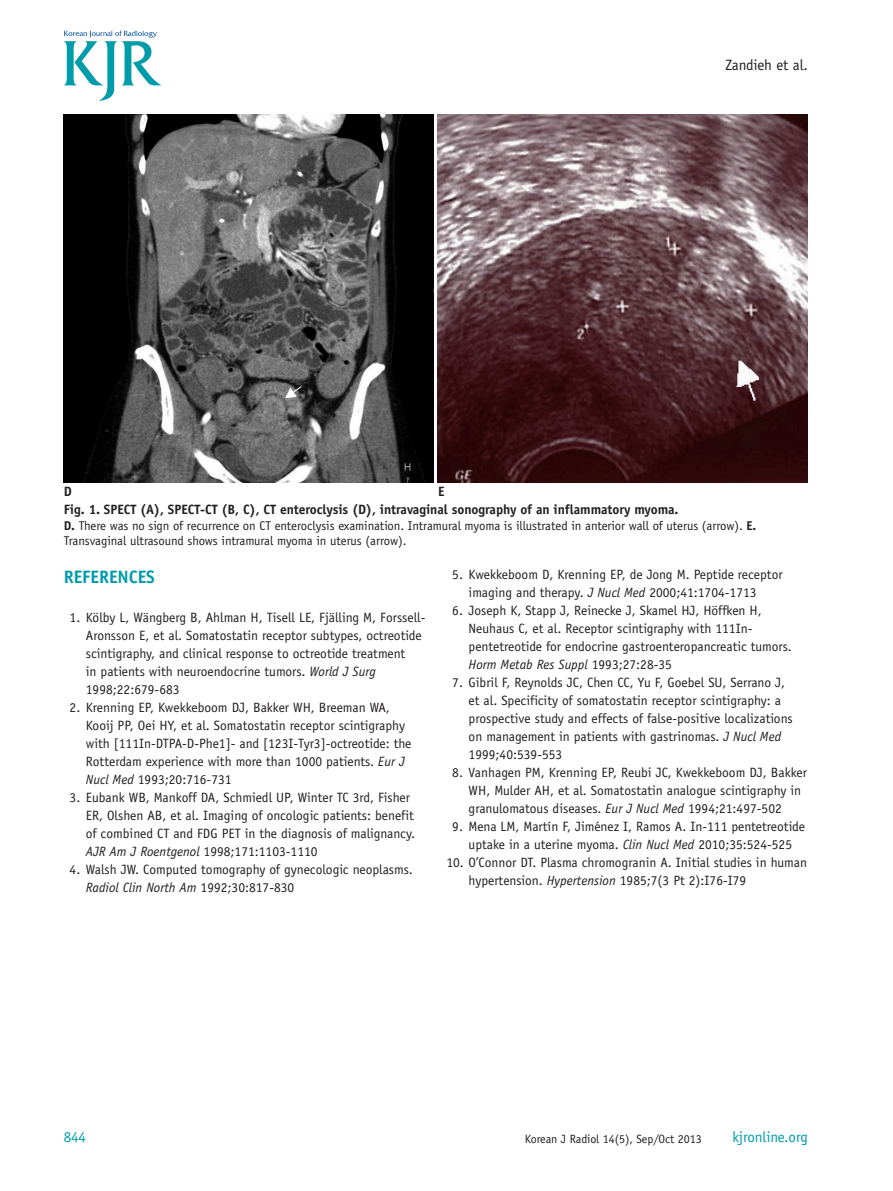
<style>
.page{position:relative;width:893px;height:1191px;background:#fff}
.page>*{position:absolute;margin:0;border:0;box-sizing:border-box;transform-origin:0 0}
.t1{font:700 18px "Officina Sans Std";letter-spacing:-.005em;color:#009caa}
.t2{font:15px "Officina Sans Std";letter-spacing:-.005em;color:#009caa}
.t3{font:15px "Officina Sans Std";letter-spacing:-.005em;color:#231f20}
.t4{font:13.5px/18px "Officina Sans Std";color:#231f20}
.t5{font:700 13.5px/18.3px "Officina Sans Std";letter-spacing:-.005em;color:#231f20}
.t6{font:12.75px/15.3px "Officina Sans Std";letter-spacing:-.005em;color:#231f20}
.t7{font:12px "Officina Sans Std";letter-spacing:-.005em;color:#231f20}
.s1{font-weight:700}
.s2{font-style:italic}
</style>
<div class="page">
<svg style="left:64px;top:31px;width:97px;height:70px"></svg>
<img style="left:64px;top:115px;width:370px;height:367px">
<img style="left:438px;top:115px;width:370px;height:367px">
<p class="t3" style="left:725px;top:56px;width:84px">Zandieh et al.</p>
<p class="t5" style="left:64px;top:482px;width:616px;text-indent:374px">E<br>Fig. 1. SPECT (A), SPECT-CT (B, C), CT enteroclysis (D), intravaginal sonography of an inflammatory myoma.</p>
<p class="t6" style="left:64px;top:517px;width:694px"><span class="s1">D.</span> There was no sign of recurrence on CT enteroclysis examination. Intramural myoma is illustrated in anterior wall of uterus (arrow). <span class="s1">E.<br></span>Transvaginal ultrasound shows intramural myoma in uterus (arrow).</p>
<p class="t5" style="left:64px;top:482px;width:10px">D</p>
<h1 class="t1" style="left:64px;top:566px;width:93px">REFERENCES</h1>
<p class="t4" style="left:86px;top:608px;width:341px;text-indent:-16px">1. Kölby L, Wängberg B, Ahlman H, Tisell LE, Fjälling M, Forssell-Aronsson E, et al. Somatostatin receptor subtypes, octreotide scintigraphy, and clinical response to octreotide treatment<br>in patients with neuroendocrine tumors. <span class="s2">World J Surg </span>1998;22:679-683</p>
<p class="t4" style="left:86px;top:698px;width:327px;text-indent:-16px">2. Krenning EP, Kwekkeboom DJ, Bakker WH, Breeman WA, Kooij PP, Oei HY, et al. Somatostatin receptor scintigraphy with [111In-DTPA-D-Phe1]- and [123I-Tyr3]-octreotide: the Rotterdam experience with more than 1000 patients. <span class="s2">Eur J Nucl Med</span> 1993;20:716-731</p>
<p class="t4" style="left:86px;top:788px;width:331px;text-indent:-16px">3. Eubank WB, Mankoff DA, Schmiedl UP, Winter TC 3rd, Fisher ER, Olshen AB, et al. Imaging of oncologic patients: benefit of combined CT and FDG PET in the diagnosis of malignancy.<br><span class="s2">AJR Am J Roentgenol</span> 1998;171:1103-1110</p>
<p class="t4" style="left:86px;top:860px;width:328px;text-indent:-16px">4. Walsh JW. Computed tomography of gynecologic neoplasms.<br><span class="s2">Radiol Clin North Am</span> 1992;30:817-830</p>
<p class="t4" style="left:469px;top:566px;width:316px;text-indent:-16px">5. Kwekkeboom D, Krenning EP, de Jong M. Peptide receptor imaging and therapy. <span class="s2">J Nucl Med</span> 2000;41:1704-1713</p>
<p class="t4" style="left:469px;top:602px;width:325px;text-indent:-16px">6. Joseph K, Stapp J, Reinecke J, Skamel HJ, Höffken H, Neuhaus C, et al. Receptor scintigraphy with 111In&shy;pentetreotide for endocrine gastroenteropancreatic tumors.<br><span class="s2">Horm Metab Res Suppl</span> 1993;27:28-35</p>
<p class="t4" style="left:469px;top:674px;width:326px;text-indent:-16px">7. Gibril F, Reynolds JC, Chen CC, Yu F, Goebel SU, Serrano J, et al. Specificity of somatostatin receptor scintigraphy: a prospective study and effects of false-positive localizations on management in patients with gastrinomas. <span class="s2">J Nucl Med </span>1999;40:539-553</p>
<p class="t4" style="left:469px;top:764px;width:340px;text-indent:-16px">8. Vanhagen PM, Krenning EP, Reubi JC, Kwekkeboom DJ, Bakker<br>WH, Mulder AH, et al. Somatostatin analogue scintigraphy in granulomatous diseases. <span class="s2">Eur J Nucl Med</span> 1994;21:497-502</p>
<p class="t4" style="left:452px;top:818px;width:354px;text-align:center">9. Mena LM, Martín F, Jiménez I, Ramos A. In-111 pentetreotide uptake in a uterine myoma. <span class="s2">Clin Nucl Med</span> 2010;35:524-525</p>
<p class="t4" style="left:469px;top:854px;width:340px;text-indent:-22px">10. O’Connor DT. Plasma chromogranin A. Initial studies in human hypertension. <span class="s2">Hypertension</span> 1985;7(3 Pt 2):I76-I79</p>
<p class="t2" style="left:64px;top:1128px;width:24px">844</p>
<p class="t7" style="left:525px;top:1132px;width:178px">Korean J Radiol 14(5), Sep/Oct 2013</p>
<p class="t2" style="left:732px;top:1128px;width:77px">kjronline.org</p>
</div>
